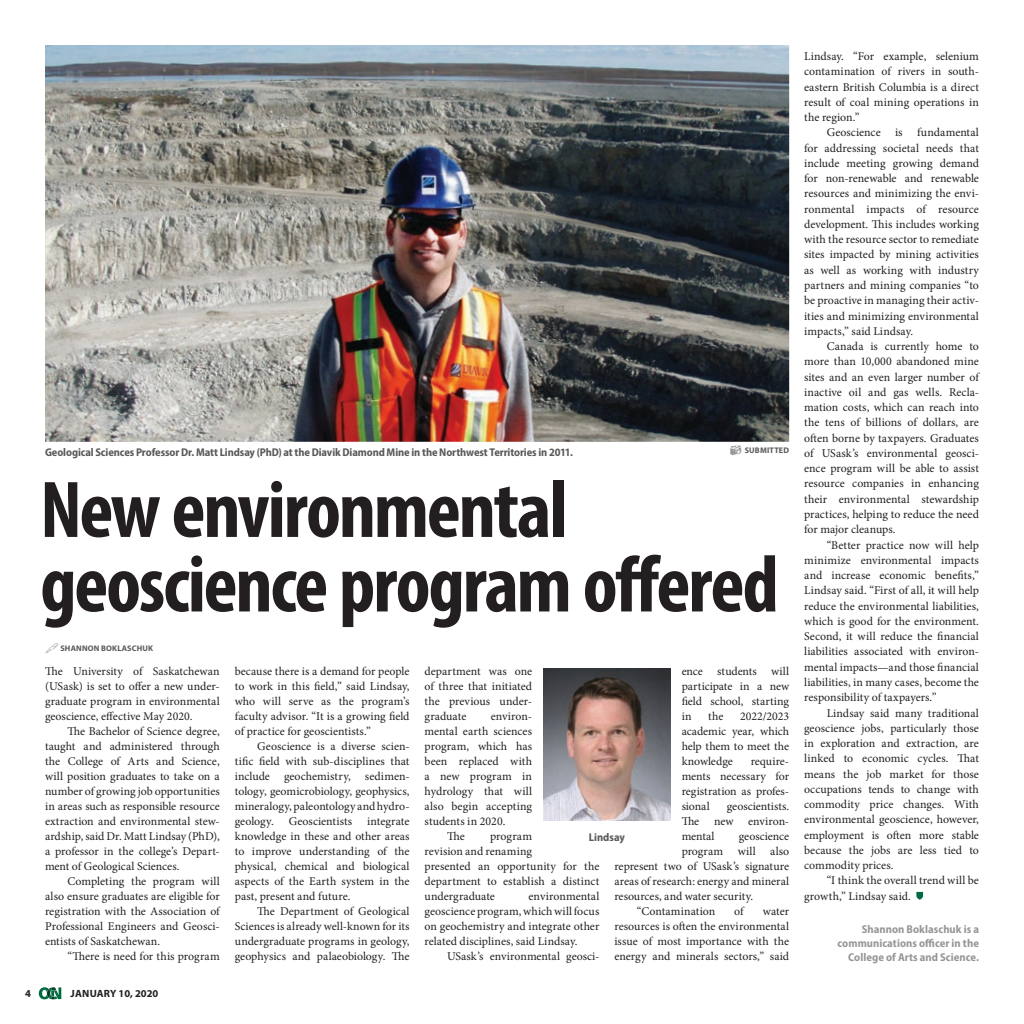
<style>
.page{position:relative;width:1024px;height:1024px;background:#fff}
.page>*{position:absolute;margin:0;border:0;box-sizing:border-box;transform-origin:0 0}
.t1{font:700 condensed 81.12px/74.5px "Myriad Pro";letter-spacing:-.025em;color:#231f20}
.Copy{font:11.88px/15px "Minion Pro";color:#231f20;text-align:justify}
.Copy-2{font:700 semi-condensed 11.38px/14px "Myriad Pro";letter-spacing:.005em;color:#949698;text-align:right}
.photo_caption{font:700 semi-condensed 11.25px "Myriad Pro";letter-spacing:-.01em;color:#58595b}
.t2{font:700 10.5px "Myriad Pro";color:#231f20}
.t3{font:700 8.12px "Myriad Pro";letter-spacing:.02em;color:#58595b}
</style>
<div class="page">
<svg style="left:39px;top:987px;width:22px;height:12px"></svg>
<img style="left:45px;top:45px;width:744px;height:397px">
<svg style="left:916px;top:892px;width:7px;height:7px"></svg>
<img style="left:543px;top:669px;width:127px;height:151px">
<p class="photo_caption" style="left:45px;top:445px;width:529px">Geological Sciences Professor Dr. Matt Lindsay (PhD) at the Diavik Diamond Mine in the Northwest Territories in 2011.</p>
<p class="t3" style="left:745px;top:445px;width:46px">SUBMITTED</p>
<h1 class="t1" style="left:40px;top:471px;width:740px">New environmental geoscience program offered</h1>
<p class="t3" style="left:60px;top:643px;width:94px">SHANNON BOKLASCHUK</p>
<p class="Copy" style="left:45px;top:664px;width:176px">The University of Saskatchewan (USask) is set to offer a new under&shy;graduate program in environmental geoscience, effective May 2020.</p>
<p class="Copy" style="left:45px;top:724px;width:176px;text-indent:23px">The Bachelor of Science degree, taught and administered through the College of Arts and Science, will position graduates to take on a number of growing job opportunities in areas such as responsible resource extraction and environmental stew&shy;ardship, said Dr. Matt Lindsay (PhD), a professor in the college’s Depart&shy;ment of Geological Sciences.</p>
<p class="Copy" style="left:45px;top:874px;width:176px;text-indent:23px">Completing the program will also ensure graduates are eligible for registration with the Association of Professional Engineers and Geosci&shy;entists of Saskatchewan.</p>
<p class="Copy" style="left:68px;top:949px;width:154px">“There is need for this program</p>
<p class="t2" style="left:25px;top:986px;width:7px">4</p>
<p class="t2" style="left:71px;top:986px;width:89px">JANUARY 10, 2020</p>
<p class="Copy" style="left:235px;top:664px;width:176px">because there is a demand for people to work in this field,” said Lindsay, who will serve as the program’s faculty advisor. “It is a growing field of practice for geoscientists.”</p>
<p class="Copy" style="left:235px;top:739px;width:176px;text-indent:23px">Geoscience is a diverse scien&shy;tific field with sub-disciplines that include geochemistry, sedimen&shy;tology, geomicrobiology, geophysics, mineralogy, paleontology and hydro&shy;geology.</p>
<p class="Copy" style="left:289px;top:814px;width:65px">Geoscientists</p>
<p class="Copy" style="left:235px;top:814px;width:176px;text-indent:132px">integrate knowledge in these and other areas to improve understanding of the physical, chemical and biological aspects of the Earth system in the past, present and future.</p>
<p class="Copy" style="left:235px;top:904px;width:176px;text-indent:23px">The Department of Geological Sciences is already well-known for its undergraduate programs in geology, geophysics and palaeobiology. The</p>
<p class="Copy" style="left:425px;top:664px;width:109px">department was one of three that initiated the previous under&shy;graduate</p>
<p class="Copy" style="left:682px;top:664px;width:109px">ence students will participate in a new field school, starting in</p>
<p class="Copy" style="left:708px;top:709px;width:17px">the</p>
<p class="Copy" style="left:682px;top:709px;width:109px;text-indent:59px">2022/2023 academic year, which help them to meet the knowledge</p>
<p class="Copy" style="left:425px;top:709px;width:109px;text-indent:66px">environ&shy;mental earth sciences program, which has been replaced with a new program in hydrology that will also begin accepting students in 2020.</p>
<p class="Copy" style="left:447px;top:829px;width:19px">The</p>
<p class="Copy" style="left:682px;top:754px;width:109px;text-indent:69px">require&shy;ments necessary for registration as profes&shy;sional</p>
<p class="Copy" style="left:682px;top:799px;width:109px;text-indent:45px">geoscientists.<br>The new environ&shy;mental</p>
<p class="Copy" style="left:739px;top:829px;width:52px">geoscience</p>
<p class="Copy" style="left:682px;top:844px;width:109px">program will also</p>
<p class="Copy" style="left:614px;top:859px;width:176px">represent two of USask’s signature</p>
<p class="Copy" style="left:614px;top:874px;width:176px">areas of research: energy and mineral</p>
<p class="Copy" style="left:614px;top:889px;width:140px">resources, and water security.</p>
<p class="Copy" style="left:637px;top:904px;width:80px">“Contamination</p>
<p class="Copy" style="left:734px;top:904px;width:11px">of</p>
<p class="photo_caption" style="left:589px;top:830px;width:37px">Lindsay</p>
<p class="Copy" style="left:425px;top:829px;width:176px;text-align:left;text-indent:66px">program<br>revision and renaming<br>presented an opportunity for the department to establish a distinct undergraduate</p>
<p class="Copy" style="left:425px;top:889px;width:176px;text-indent:104px">environmental geoscience program, which will focus on geochemistry and integrate other related disciplines, said Lindsay.</p>
<p class="Copy" style="left:447px;top:949px;width:154px">USask’s environmental geosci-</p>
<p class="Copy" style="left:614px;top:904px;width:176px;text-indent:148px">water resources is often the environmental issue of most importance with the energy and minerals sectors,” said</p>
<p class="Copy" style="left:804px;top:49px;width:176px">Lindsay. “For example, selenium contamination of rivers in south&shy;eastern British Columbia is a direct result of coal mining operations in the region.”</p>
<p class="Copy" style="left:804px;top:125px;width:176px;text-indent:23px">Geoscience is fundamental for addressing societal needs that include meeting growing demand for non-renewable and renewable resources and minimizing the envi&shy;ronmental impacts of resource development. This includes working with the resource sector to remediate sites impacted by mining activities as well as working with industry partners and mining companies “to be proactive in managing their activ&shy;ities and minimizing environmental impacts,” said Lindsay.</p>
<p class="Copy" style="left:804px;top:339px;width:176px;text-indent:23px">Canada is currently home to more than 10,000 abandoned mine sites and an even larger number of inactive oil and gas wells. Recla&shy;mation costs, which can reach into the tens of billions of dollars, are often borne by taxpayers. Graduates of USask’s environmental geosci&shy;ence program will be able to assist resource companies in enhancing their environmental stewardship practices, helping to reduce the need for major cleanups.</p>
<p class="Copy" style="left:804px;top:537px;width:176px;text-indent:23px">“Better practice now will help minimize environmental impacts and increase economic benefits,” Lindsay said. “First of all, it will help reduce the environmental liabilities, which is good for the environment.<br>Second, it will reduce the financial liabilities associated with environ&shy;mental impacts—and those financial liabilities, in many cases, become the responsibility of taxpayers.”</p>
<p class="Copy" style="left:804px;top:705px;width:176px;text-indent:23px">Lindsay said many traditional geoscience jobs, particularly those in exploration and extraction, are linked to economic cycles. That means the job market for those occupations tends to change with commodity price changes. With environmental geoscience, however, employment is often more stable because the jobs are less tied to commodity prices.</p>
<p class="Copy" style="left:804px;top:873px;width:176px;text-indent:23px">“I think the overall trend will be growth,” Lindsay said.</p>
<p class="Copy-2" style="left:837px;top:922px;width:143px">Shannon Boklaschuk is a communications officer in the<br>College of Arts and Science.</p>
</div>
